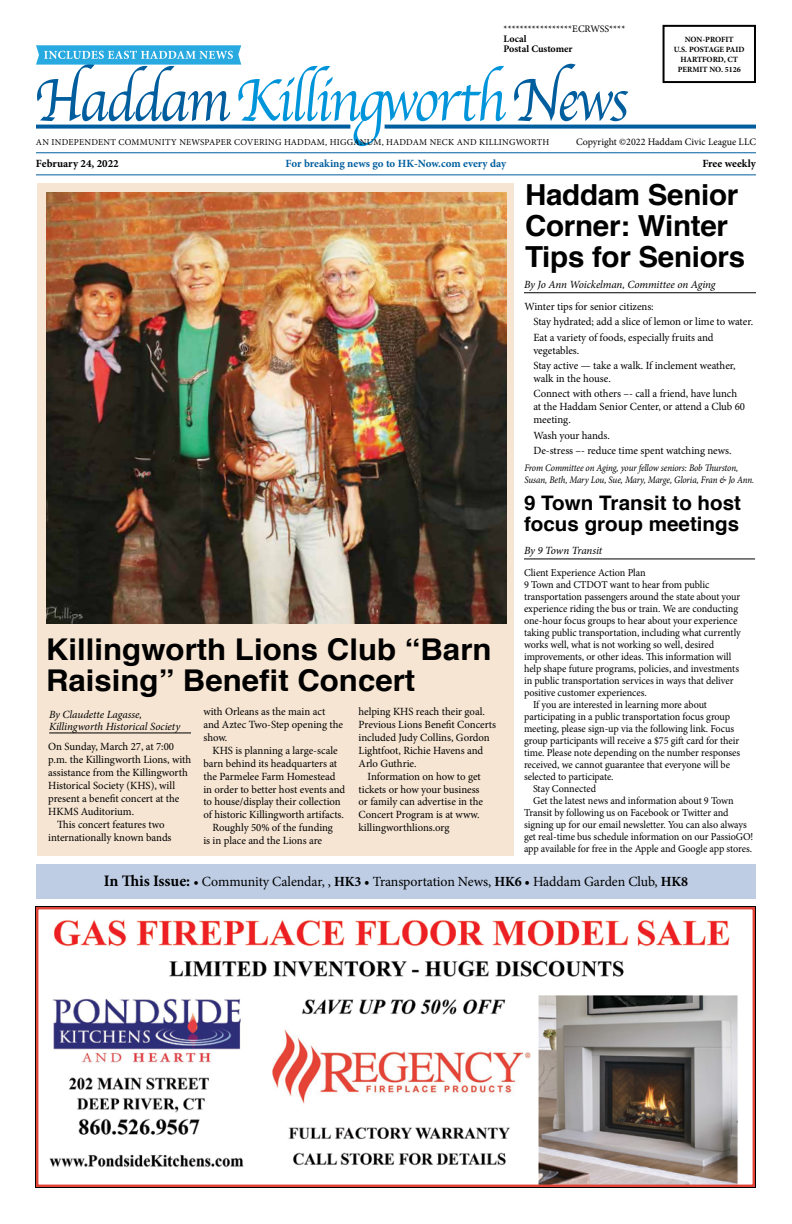
<style>
.page{position:relative;width:792px;height:1224px;background:#fff}
.page>*{position:absolute;margin:0;border:0;box-sizing:border-box;transform-origin:0 0}
.t1{font:700 30px/31px "Helvetica";color:#000;scale:1.04 1}
.t2{font:700 29px/31px "Helvetica";letter-spacing:-.01em;color:#000}
.t3{font:700 20px/21px "Helvetica";color:#000}
.t4{font:14px "Minion Pro";letter-spacing:-.005em;color:#000}
.t5{font:11px/12.9px "Minion Pro";color:#000}
.t6{font:italic 11px/12px "Minion Pro";letter-spacing:-.01em;color:#000}
.t7{font:700 11px "Minion Pro";letter-spacing:-.005em;color:#005e9e}
.t8{font:700 11px "Minion Pro";color:#000}
.t9{font:10.6px "Minion Pro";letter-spacing:-.005em;color:#000;scale:.96 1}
.t10{font:italic 10px/12px "Minion Pro";letter-spacing:-.015em;color:#000;scale:.9 1}
.t11{font:10px "Minion Pro";color:#000}
.t12{font:700 10px/10px "Minion Pro";color:#000}
.t13{font:9px "Minion Pro";letter-spacing:.025em;color:#000}
.t14{font:700 8px/10px "Minion Pro";color:#000;text-align:center}
.s1{font-weight:700;font-size:16px}
.s2{font-weight:700}
</style>
<div class="page">
<div style="left:37px;top:183px;width:476px;height:673px;background:#f6e5d2"></div>
<svg style="left:514px;top:64px;width:115px;height:57px"></svg>
<div style="left:36px;top:864px;width:720px;height:35px;background:#becde4"></div>
<svg style="left:36px;top:45px;width:470px;height:101px"></svg>
<hr style="left:36px;top:152px;width:720px;height:1px;background:#005e9e">
<hr style="left:36px;top:174px;width:720px;height:1px;background:#005e9e">
<svg style="left:36px;top:125px;width:314px;height:4px"></svg>
<svg style="left:385px;top:125px;width:371px;height:4px"></svg>
<div style="left:663px;top:25px;width:93px;height:58px;border:2px solid #000"></div>
<hr style="left:49px;top:733px;width:142px;height:1px;background:#000">
<img style="left:49px;top:920px;width:689px;height:264px">
<div style="left:36px;top:907px;width:720px;height:281px;border:3px solid #e24337"></div>
<hr style="left:524px;top:292px;width:232px;height:1px;background:#000">
<hr style="left:524px;top:559px;width:231px;height:1px;background:#000">
<img style="left:46px;top:192px;width:460px;height:432px">
<p class="t11" style="left:504px;top:22px;width:123px">*****************ECRWSS****</p>
<p class="t12" style="left:504px;top:34px;width:70px">Local<br>Postal Customer</p>
<p class="t14" style="left:674px;top:34px;width:72px">NON-PROFIT<br>U.S. POSTAGE PAID<br>HARTFORD, CT<br>PERMIT NO. 5126</p>
<p class="t13" style="left:36px;top:136px;width:515px">AN INDEPENDENT COMMUNITY NEWSPAPER COVERING HADDAM, HIGGANUM, HADDAM NECK AND KILLINGWORTH</p>
<p class="t11" style="left:576px;top:135px;width:181px">Copyright ©2022 Haddam Civic League LLC</p>
<p class="t8" style="left:36px;top:155px;width:84px">February 24, 2022</p>
<p class="t7" style="left:286px;top:155px;width:222px">For breaking news go to HK-Now.com every day</p>
<p class="t8" style="left:702px;top:155px;width:55px">Free weekly</p>
<h1 class="t1" style="left:46px;top:634px;width:430px">Killingworth Lions Club “Barn<br>Raising” Benefit Concert</h1>
<p class="t6" style="left:49px;top:708px;width:133px">By Claudette Lagasse,<br>Killingworth Historical Society</p>
<p class="t5" style="left:48px;top:740px;width:127px">On Sunday, March 27, at 7:00</p>
<p class="t5" style="left:48px;top:753px;width:144px">p.m. the Killingworth Lions, with</p>
<p class="t5" style="left:48px;top:766px;width:141px">assistance from the Killingworth</p>
<p class="t5" style="left:48px;top:779px;width:128px">Historical Society (KHS), will</p>
<p class="t5" style="left:48px;top:792px;width:133px">present a benefit concert at the</p>
<p class="t5" style="left:48px;top:805px;width:87px">HKMS Auditorium.</p>
<p class="t5" style="left:57px;top:818px;width:109px">This concert features two</p>
<p class="t5" style="left:48px;top:831px;width:125px">internationally known bands</p>
<p class="t5" style="left:203px;top:705px;width:141px">with Orleans as the main act and Aztec Two-Step opening the show.</p>
<p class="t5" style="left:212px;top:744px;width:127px">KHS is planning a large-scale</p>
<p class="t5" style="left:203px;top:757px;width:135px">barn behind its headquarters at</p>
<p class="t5" style="left:203px;top:770px;width:134px">the Parmelee Farm Homestead</p>
<p class="t5" style="left:203px;top:783px;width:143px">in order to better host events and</p>
<p class="t5" style="left:203px;top:796px;width:139px">to house/display their collection</p>
<p class="t5" style="left:203px;top:808px;width:142px">of historic Killingworth artifacts.</p>
<p class="t5" style="left:212px;top:821px;width:122px">Roughly 50% of the funding</p>
<p class="t5" style="left:203px;top:834px;width:120px">is in place and the Lions are</p>
<p class="t5" style="left:359px;top:705px;width:139px">helping KHS reach their goal.<br>Previous Lions Benefit Concerts included Judy Collins, Gordon<br>Lightfoot, Richie Havens and<br>Arlo Guthrie.</p>
<p class="t5" style="left:359px;top:770px;width:126px;text-indent:9px">Information on how to get tickets or how your business or family can advertise in the<br>Concert Program is at www. killingworthlions.org</p>
<h2 class="t2" style="left:525px;top:180px;width:222px">Haddam Senior<br>Corner: Winter<br>Tips for Seniors</h2>
<p class="t5" style="left:533px;top:299px;width:221px;line-height:15.3px;text-indent:-9px">Winter tips for senior citizens:<br>Stay hydrated; add a slice of lemon or lime to water.<br>Eat a variety of foods, especially fruits and</p>
<p class="t5" style="left:533px;top:343px;width:204px;line-height:15.3px">vegetables.<br>Stay active — take a walk. If inclement weather,</p>
<p class="t5" style="left:533px;top:371px;width:205px;line-height:15.3px">walk in the house.<br>Connect with others –- call a friend, have lunch</p>
<p class="t5" style="left:533px;top:400px;width:213px">at the Haddam Senior Center, or attend a Club 60 meeting.</p>
<p class="t5" style="left:533px;top:428px;width:200px;line-height:15.3px">Wash your hands.<br>De-stress –- reduce time spent watching news.</p>
<p class="t10" style="left:524px;top:461px;width:257px">From Committee on Aging, your fellow seniors: Bob Thurston,<br>Susan, Beth, Mary Lou, Sue, Mary, Marge, Gloria, Fran &amp; Jo Ann.</p>
<p class="t6" style="left:524px;top:278px;width:193px">By Jo Ann Woickelman, Committee on Aging</p>
<h3 class="t3" style="left:524px;top:493px;width:219px">9 Town Transit to host focus group meetings</h3>
<p class="t9" style="left:524px;top:565px;width:128px">Client Experience Action Plan</p>
<p class="t9" style="left:524px;top:577px;width:195px">9 Town and CTDOT want to hear from public</p>
<p class="t9" style="left:524px;top:589px;width:227px">transportation passengers around the state about your</p>
<p class="t9" style="left:524px;top:601px;width:225px">experience riding the bus or train. We are conducting</p>
<p class="t9" style="left:524px;top:613px;width:224px">one-hour focus groups to hear about your experience</p>
<p class="t9" style="left:524px;top:625px;width:227px">taking public transportation, including what currently</p>
<p class="t9" style="left:524px;top:637px;width:200px">works well, what is not working so well, desired</p>
<p class="t9" style="left:524px;top:649px;width:217px">improvements, or other ideas. This information will</p>
<p class="t9" style="left:524px;top:661px;width:226px">help shape future programs, policies, and investments</p>
<p class="t9" style="left:524px;top:673px;width:220px">in public transportation services in ways that deliver</p>
<p class="t9" style="left:524px;top:685px;width:129px">positive customer experiences.</p>
<p class="t9" style="left:533px;top:697px;width:183px">If you are interested in learning more about</p>
<p class="t9" style="left:524px;top:709px;width:216px">participating in a public transportation focus group</p>
<p class="t9" style="left:524px;top:721px;width:220px">meeting, please sign-up via the following link. Focus</p>
<p class="t9" style="left:524px;top:733px;width:226px">group participants will receive a $75 gift card for their</p>
<p class="t9" style="left:524px;top:745px;width:227px">time. Please note depending on the number responses</p>
<p class="t9" style="left:524px;top:757px;width:216px">received, we cannot guarantee that everyone will be</p>
<p class="t9" style="left:524px;top:769px;width:95px">selected to participate.</p>
<p class="t9" style="left:533px;top:781px;width:67px">Stay Connected</p>
<p class="t9" style="left:533px;top:793px;width:211px">Get the latest news and information about 9 Town</p>
<p class="t9" style="left:524px;top:805px;width:215px">Transit by following us on Facebook or Twitter and</p>
<p class="t9" style="left:524px;top:817px;width:234px">signing up for our email newsletter. You can also always</p>
<p class="t9" style="left:524px;top:829px;width:240px">get real-time bus schedule information on our PassioGO!</p>
<p class="t9" style="left:524px;top:841px;width:239px">app available for free in the Apple and Google app stores.</p>
<p class="t6" style="left:524px;top:544px;width:80px">By 9 Town Transit</p>
<p class="t4" style="left:104px;top:872px;width:586px"><span class="s1">In This Issue:</span> • Community Calendar, , <span class="s2">HK3 •</span> Transportation News, <span class="s2">HK6 •</span> Haddam Garden Club, <span class="s2">HK8</span></p>
</div>
